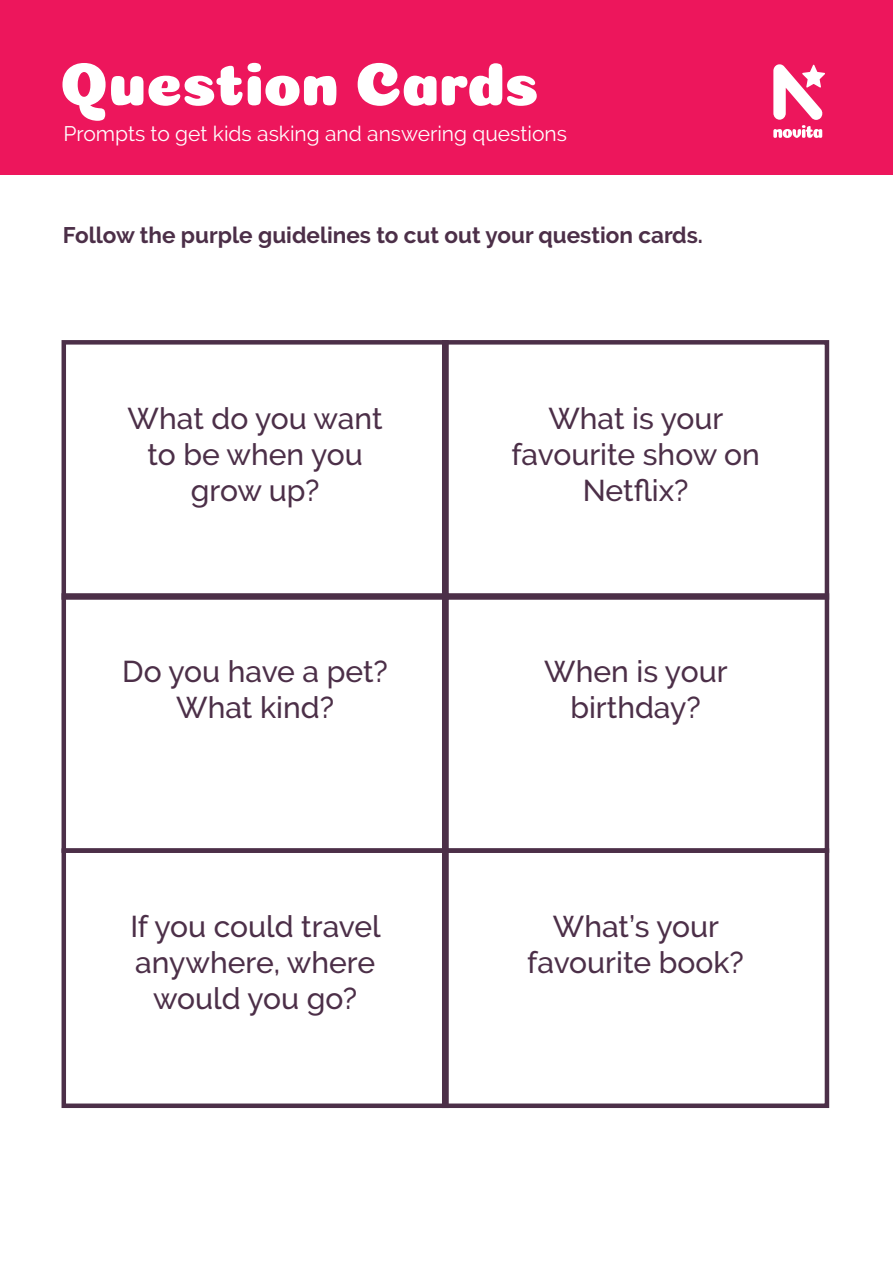
<style>
.page{position:relative;width:893px;height:1263px;background:#fff}
.page>*{position:absolute;margin:0;border:0;box-sizing:border-box;transform-origin:0 0}
.sub_heading_3{font:61.5px "Coiny";letter-spacing:-.01em;color:#fff}
.t1{font:500 30px/36px "Raleway";color:#4c2f48;text-align:center}
.t2{font:700 22.5px "Raleway";color:#4c2f48}
.sub_heading_3-2{font:21px "Raleway";color:#fff}
</style>
<div class="page">
<div style="left:0;top:0;width:893px;height:174px;background:#ed165c"></div>
<svg style="left:773px;top:64px;width:52px;height:74px"></svg>
<div style="left:62px;top:340px;width:387px;height:260px;border:4px solid #4c2f48"></div>
<div style="left:442px;top:340px;width:387px;height:260px;border:4px solid #4c2f48"></div>
<div style="left:62px;top:593px;width:387px;height:260px;border:4px solid #4c2f48"></div>
<div style="left:442px;top:593px;width:387px;height:260px;border:4px solid #4c2f48"></div>
<div style="left:62px;top:848px;width:387px;height:260px;border:4px solid #4c2f48"></div>
<div style="left:442px;top:848px;width:387px;height:260px;border:4px solid #4c2f48"></div>
<p class="sub_heading_3" style="left:59px;top:48px;width:481px">Question Cards</p>
<p class="sub_heading_3-2" style="left:64px;top:122px;width:505px">Prompts to get kids asking and answering questions</p>
<p class="t2" style="left:63px;top:222px;width:641px">Follow the purple guidelines to cut out your question cards.</p>
<p class="t1" style="left:128px;top:400px;width:256px">What do you want to be when you grow up?</p>
<p class="t1" style="left:511px;top:400px;width:250px">What is your favourite show on<br>Netflix?</p>
<p class="t1" style="left:122px;top:653px;width:267px">Do you have a pet?<br>What kind?</p>
<p class="t1" style="left:544px;top:653px;width:185px">When is your birthday?</p>
<p class="t1" style="left:130px;top:909px;width:252px">If you could travel anywhere, where would you go?</p>
<p class="t1" style="left:527px;top:909px;width:218px">What’s your favourite book?</p>
</div>
